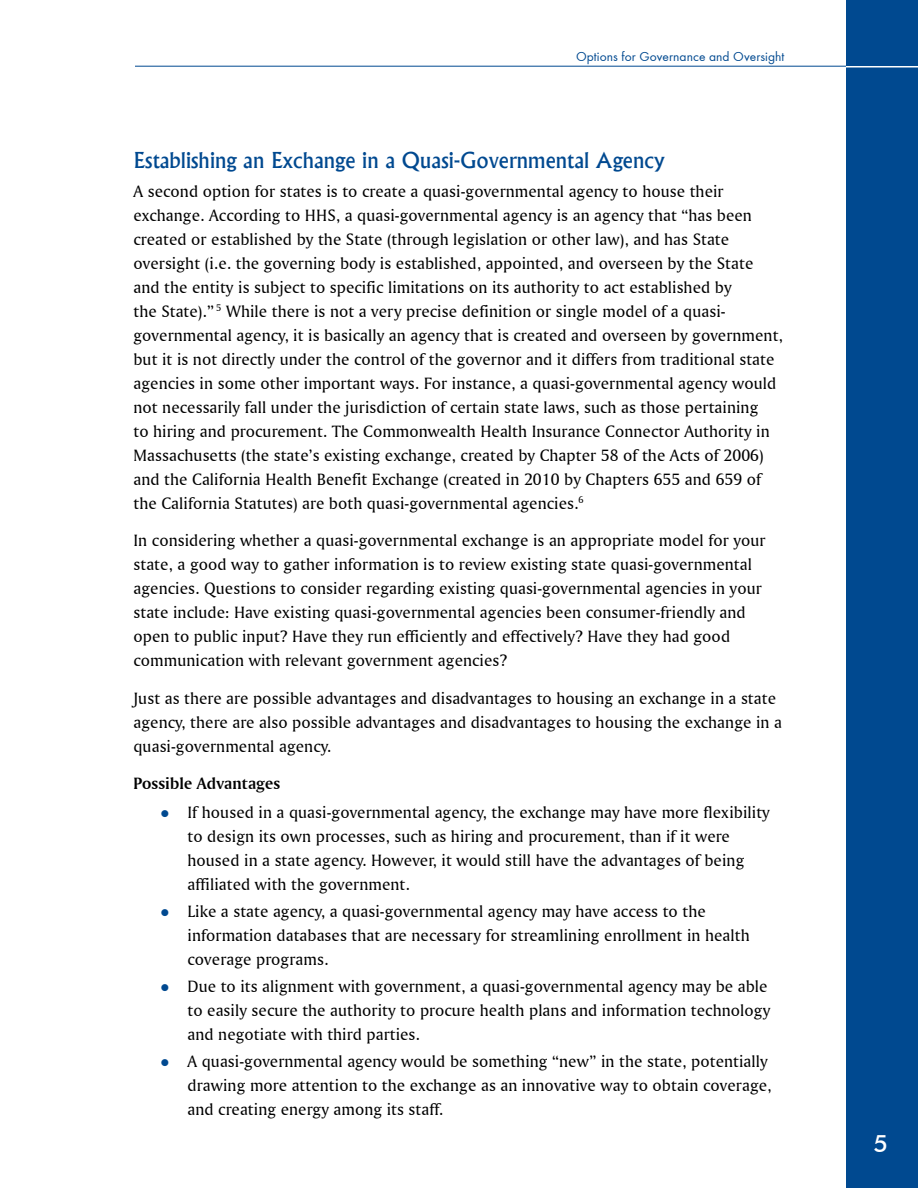
<style>
.page{position:relative;width:918px;height:1188px;background:#fff}
.page>*{position:absolute;margin:0;border:0;box-sizing:border-box;transform-origin:0 0}
.t1{font:500 24px "Futura BT";color:#fff}
.t2{font:500 21px "Albertus";letter-spacing:.005em;color:#004990}
.t3{font:17.25px/24px "Amerigo BT Roman A";letter-spacing:.005em;color:#000}
.t4{font:17.25px "Amerigo BT Bold A";letter-spacing:.005em;color:#000}
.t5{font:13.5px "Function";letter-spacing:.005em;color:#004990}
</style>
<div class="page">
<hr style="left:135px;top:66px;width:711px;height:1px;background:#004990">
<div style="left:846px;top:0;width:72px;height:1188px;background:#004990"></div>
<hr style="left:846px;top:66px;width:72px;height:2px;background:#fff">
<p class="t5" style="left:576px;top:49px;width:210px">Options for Governance and Oversight</p>
<p class="t2" style="left:134px;top:147px;width:533px">Establishing an Exchange in a Quasi-Governmental Agency</p>
<p class="t3" style="left:134px;top:179px;width:651px">A second option for states is to create a quasi-governmental agency to house their exchange. According to HHS, a quasi-governmental agency is an agency that “has been created or established by the State (through legislation or other law), and has State oversight (i.e. the governing body is established, appointed, and overseen by the State and the entity is subject to specific limitations on its authority to act established by<br>the State).” <sup>5</sup> While there is not a very precise definition or single model of a quasi&shy;governmental agency, it is basically an agency that is created and overseen by government, but it is not directly under the control of the governor and it differs from traditional state agencies in some other important ways. For instance, a quasi-governmental agency would not necessarily fall under the jurisdiction of certain state laws, such as those pertaining<br>to hiring and procurement. The Commonwealth Health Insurance Connector Authority in Massachusetts (the state’s existing exchange, created by Chapter 58 of the Acts of 2006) and the California Health Benefit Exchange (created in 2010 by Chapters 655 and 659 of the California Statutes) are both quasi-governmental agencies.<sup>6</sup></p>
<p class="t3" style="left:134px;top:528px;width:634px">In considering whether a quasi-governmental exchange is an appropriate model for your state, a good way to gather information is to review existing state quasi-governmental agencies. Questions to consider regarding existing quasi-governmental agencies in your state include: Have existing quasi-governmental agencies been consumer-friendly and open to public input? Have they run efficiently and effectively? Have they had good communication with relevant government agencies?</p>
<p class="t3" style="left:134px;top:686px;width:650px">Just as there are possible advantages and disadvantages to housing an exchange in a state agency, there are also possible advantages and disadvantages to housing the exchange in a quasi-governmental agency.</p>
<p class="t4" style="left:134px;top:773px;width:148px">Possible Advantages</p>
<p class="t3" style="left:188px;top:800px;width:584px">If housed in a quasi-governmental agency, the exchange may have more flexibility to design its own processes, such as hiring and procurement, than if it were housed in a state agency. However, it would still have the advantages of being affiliated with the government.</p>
<p class="t3" style="left:188px;top:899px;width:564px">Like a state agency, a quasi-governmental agency may have access to the information databases that are necessary for streamlining enrollment in health coverage programs.</p>
<p class="t3" style="left:188px;top:974px;width:584px">Due to its alignment with government, a quasi-governmental agency may be able to easily secure the authority to procure health plans and information technology and negotiate with third parties.</p>
<p class="t3" style="left:188px;top:1049px;width:586px">A quasi-governmental agency would be something “new” in the state, potentially drawing more attention to the exchange as an innovative way to obtain coverage, and creating energy among its staff.</p>
<h1 class="t1" style="left:874px;top:1129px;width:16px">5</h1>
</div>
